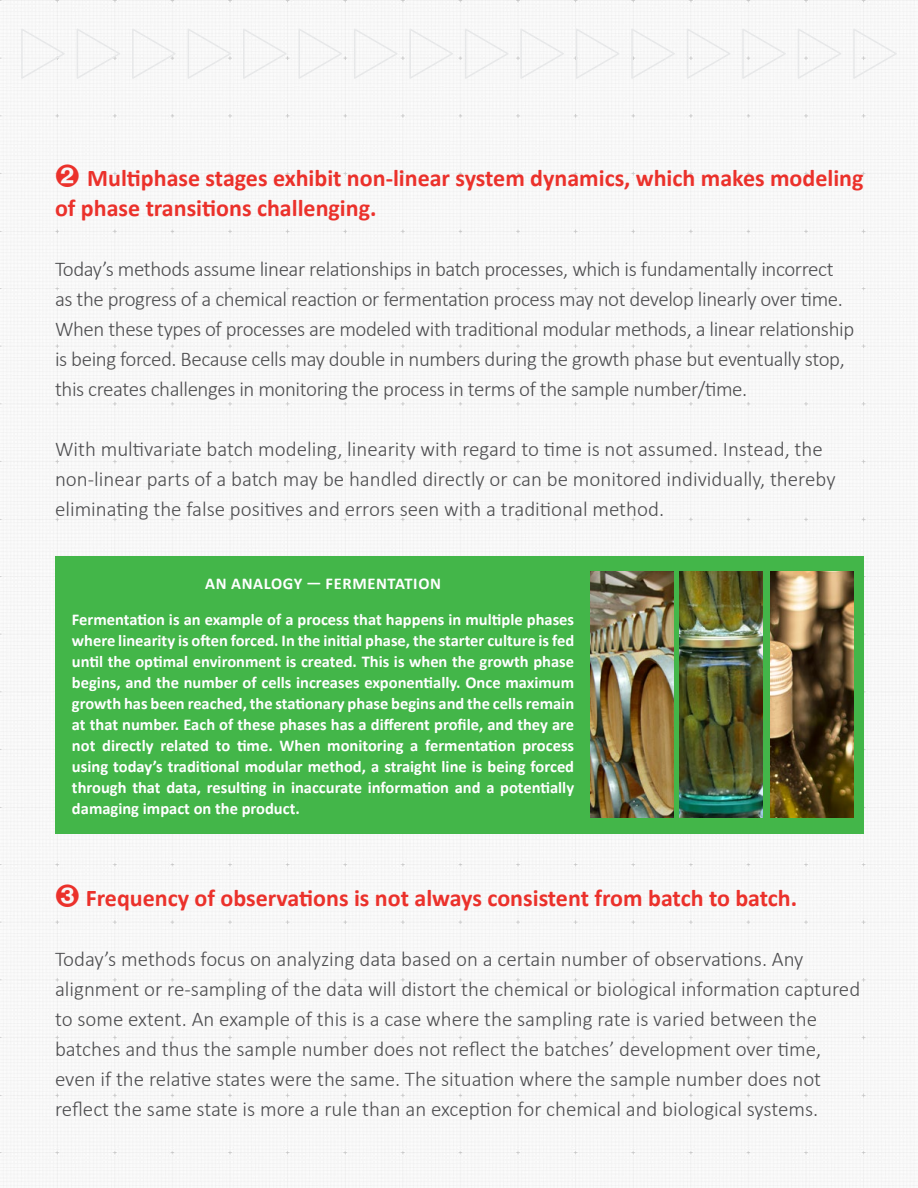
<style>
.page{position:relative;width:918px;height:1188px;background:#fff}
.page>*{position:absolute;margin:0;border:0;box-sizing:border-box;transform-origin:0 0}
.t1{font:700 24px/30px "Calibri";color:#eb312b}
.t2{font:300 21px/30px "Calibri";letter-spacing:-.01em;color:#4d4d4f}
.t3{font:700 16.5px/21px "Calibri";color:#fff;text-align:center}
</style>
<div class="page">
<img style="left:0;top:0;width:918px;height:1188px">
<div style="left:55px;top:556px;width:809px;height:278px;background:#43b649"></div>
<img style="left:590px;top:572px;width:83px;height:246px">
<img style="left:679px;top:572px;width:83px;height:246px">
<img style="left:771px;top:572px;width:83px;height:246px">
<svg style="left:20px;top:27px;width:47px;height:54px"></svg>
<svg style="left:75px;top:27px;width:48px;height:54px"></svg>
<svg style="left:131px;top:27px;width:47px;height:54px"></svg>
<svg style="left:186px;top:27px;width:47px;height:54px"></svg>
<svg style="left:242px;top:27px;width:47px;height:54px"></svg>
<svg style="left:297px;top:27px;width:47px;height:54px"></svg>
<svg style="left:353px;top:27px;width:47px;height:54px"></svg>
<svg style="left:408px;top:27px;width:47px;height:54px"></svg>
<svg style="left:464px;top:27px;width:47px;height:54px"></svg>
<svg style="left:519px;top:27px;width:47px;height:54px"></svg>
<svg style="left:575px;top:27px;width:47px;height:54px"></svg>
<svg style="left:630px;top:27px;width:47px;height:54px"></svg>
<svg style="left:685px;top:27px;width:48px;height:54px"></svg>
<svg style="left:741px;top:27px;width:47px;height:54px"></svg>
<svg style="left:796px;top:27px;width:48px;height:54px"></svg>
<svg style="left:852px;top:27px;width:47px;height:54px"></svg>
<svg style="left:56px;top:165px;width:23px;height:22px"></svg>
<svg style="left:56px;top:885px;width:23px;height:22px"></svg>
<p class="t1" style="left:55px;top:163px;width:810px;text-indent:32px">Multiphase stages exhibit non-linear system dynamics, which makes modeling of phase transitions challenging.</p>
<p class="t2" style="left:55px;top:254px;width:801px">Today’s methods assume linear relationships in batch processes, which is fundamentally incorrect as the progress of a chemical reaction or fermentation process may not develop linearly over time.<br>When these types of processes are modeled with traditional modular methods, a linear relationship is being forced. Because cells may double in numbers during the growth phase but eventually stop, this creates challenges in monitoring the process in terms of the sample number/time.</p>
<p class="t2" style="left:55px;top:434px;width:782px">With multivariate batch modeling, linearity with regard to time is not assumed. Instead, the non-linear parts of a batch may be handled directly or can be monitored individually, thereby eliminating the false positives and errors seen with a traditional method.</p>
<p class="t3" style="left:72px;top:566px;width:504px;line-height:36px">AN ANALOGY — FERMENTATION<br>Fermentation is an example of a process that happens in multiple phases</p>
<p class="t3" style="left:72px;top:630px;width:504px;text-align:justify">where linearity is often forced. In the initial phase, the starter culture is fed until the optimal environment is created. This is when the growth phase begins, and the number of cells increases exponentially. Once maximum growth has been reached, the stationary phase begins and the cells remain at that number. Each of these phases has a different profile, and they are not directly related to time. When monitoring a fermentation process using today’s traditional modular method, a straight line is being forced through that data, resulting in inaccurate information and a potentially damaging impact on the product.</p>
<p class="t1" style="left:86px;top:883px;width:713px">Frequency of observations is not always consistent from batch to batch.</p>
<p class="t2" style="left:55px;top:944px;width:807px">Today’s methods focus on analyzing data based on a certain number of observations. Any alignment or re-sampling of the data will distort the chemical or biological information captured to some extent. An example of this is a case where the sampling rate is varied between the batches and thus the sample number does not reflect the batches’ development over time, even if the relative states were the same. The situation where the sample number does not reflect the same state is more a rule than an exception for chemical and biological systems.</p>
</div>
